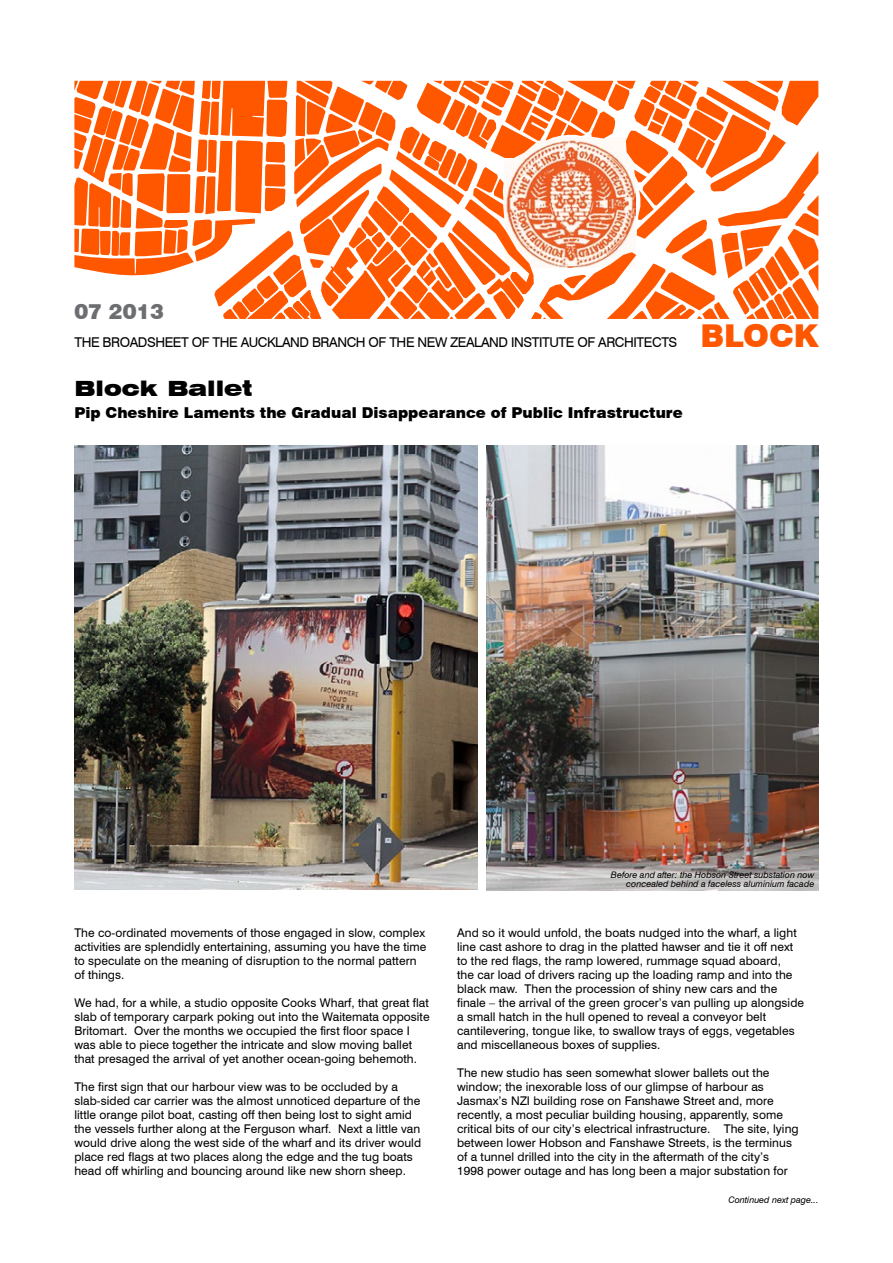
<style>
.page{position:relative;width:893px;height:1263px;background:#fff}
.page>*{position:absolute;margin:0;border:0;box-sizing:border-box;transform-origin:0 0}
.t1{font:900 31.5px "Swiss 721 BT";color:#ff5700}
.t2{font:900 expanded 21px "Swiss 721 BT";color:#000}
.t3{font:900 21px "Swiss 721 BT";color:#6d6e71}
.t4{font:900 15px "Swiss 721 BT";color:#000}
.t5{font:13.5px "Swiss 721 BT";letter-spacing:-.03em;color:#000}
.t6{font:12px/14.1px "Swiss 721 BT";letter-spacing:.005em;color:#000}
.t7{font:italic 9px/9px "Swiss 721 BT";color:#000;text-align:right}
</style>
<div class="page">
<img style="left:486px;top:446px;width:333px;height:444px">
<svg style="left:74px;top:81px;width:745px;height:238px"></svg>
<img style="left:74px;top:446px;width:404px;height:443px">
<h2 class="t3" style="left:74px;top:299px;width:91px">07 2013</h2>
<p class="t5" style="left:74px;top:334px;width:604px">THE BROADSHEET OF THE AUCKLAND BRANCH OF THE NEW ZEALAND INSTITUTE OF ARCHITECTS</p>
<h2 class="t2" style="left:74px;top:376px;width:179px">Block Ballet</h2>
<p class="t4" style="left:74px;top:403px;width:610px">Pip Cheshire Laments the Gradual Disappearance of Public Infrastructure</p>
<h1 class="t1" style="left:700px;top:317px;width:119px">BLOCK</h1>
<p class="t6" style="left:74px;top:925px;width:354px">The co-ordinated movements of those engaged in slow, complex activities are splendidly entertaining, assuming you have the time to speculate on the meaning of disruption to the normal pattern of things.</p>
<p class="t6" style="left:74px;top:995px;width:357px">We had, for a while, a studio opposite Cooks Wharf, that great flat slab of temporary carpark poking out into the Waitemata opposite Britomart. Over the months we occupied the first floor space I was able to piece together the intricate and slow moving ballet that presaged the arrival of yet another ocean-going behemoth.</p>
<p class="t6" style="left:74px;top:1080px;width:348px">The first sign that our harbour view was to be occluded by a slab-sided car carrier was the almost unnoticed departure of the little orange pilot boat, casting off then being lost to sight amid the vessels further along at the Ferguson wharf. Next a little van would drive along the west side of the wharf and its driver would place red flags at two places along the edge and the tug boats head off whirling and bouncing around like new shorn sheep.</p>
<p class="t7" style="left:611px;top:870px;width:205px">Before and after: the Hobson Street substation now concealed behind a faceless aluminium facade</p>
<p class="t6" style="left:457px;top:925px;width:348px">And so it would unfold, the boats nudged into the wharf, a light line cast ashore to drag in the platted hawser and tie it off next to the red flags, the ramp lowered, rummage squad aboard,<br>the car load of drivers racing up the loading ramp and into the black maw. Then the procession of shiny new cars and the finale – the arrival of the green grocer’s van pulling up alongside a small hatch in the hull opened to reveal a conveyor belt cantilevering, tongue like, to swallow trays of eggs, vegetables and miscellaneous boxes of supplies.</p>
<p class="t6" style="left:457px;top:1066px;width:343px">The new studio has seen somewhat slower ballets out the window; the inexorable loss of our glimpse of harbour as Jasmax’s NZI building rose on Fanshawe Street and, more recently, a most peculiar building housing, apparently, some critical bits of our city’s electrical infrastructure. The site, lying between lower Hobson and Fanshawe Streets, is the terminus of a tunnel drilled into the city in the aftermath of the city’s 1998 power outage and has long been a major substation for</p>
<p class="t7" style="left:728px;top:1196px;width:92px">Continued next page...</p>
</div>
